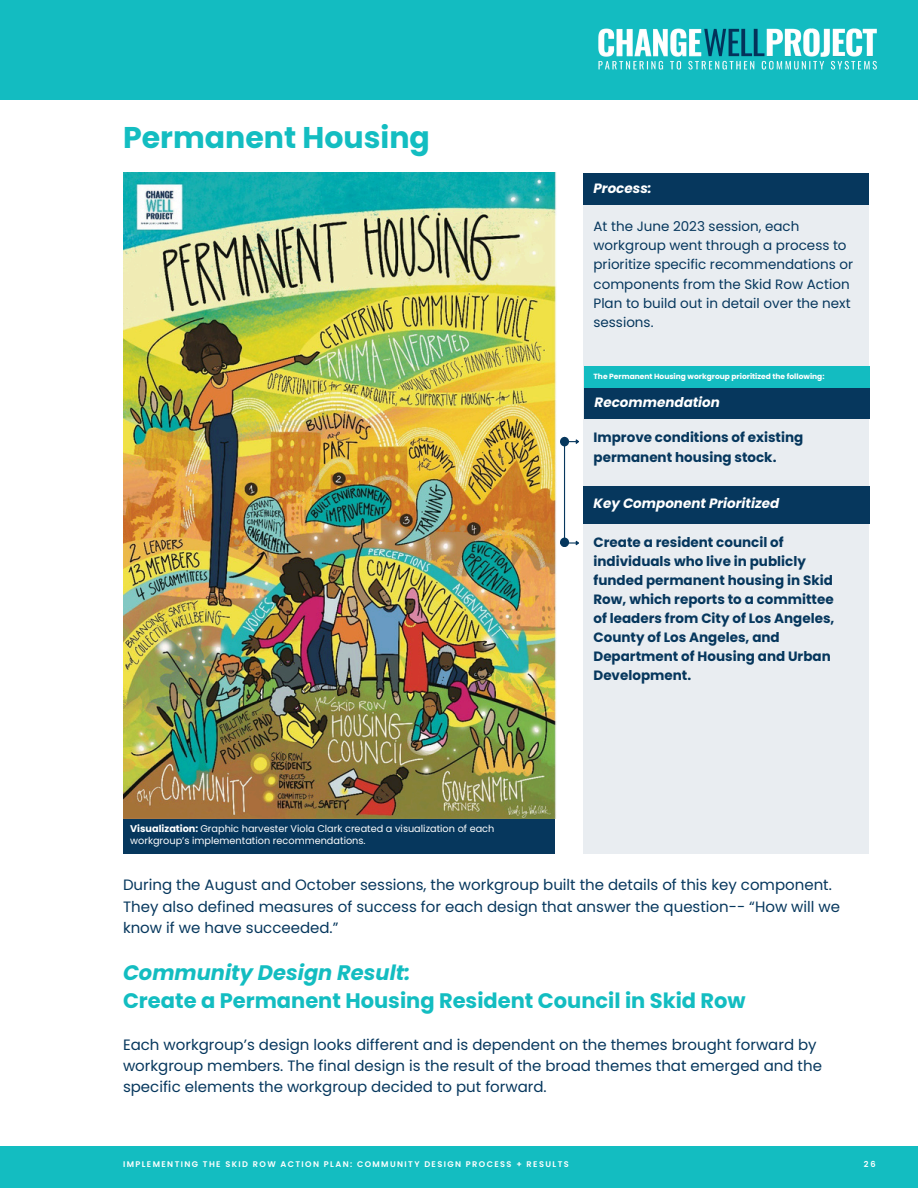
<style>
.page{position:relative;width:918px;height:1188px;background:#fff}
.page>*{position:absolute;margin:0;border:0;box-sizing:border-box;transform-origin:0 0}
.t1{font:700 30px "Poppins";color:#13bdc1}
.t2{font:700 21px/28.2px "Poppins";color:#13bdc1}
.t3{font:15px/21.3px "Poppins";color:#06375d}
.t4{font:700 13.5px/19.2px "Poppins";color:#06375d}
.t5{font:13.5px/19.2px "Poppins";color:#06375d}
.t6{font:italic 700 13.5px "Poppins";color:#fff}
.t7{font:9.75px/12.1px "Poppins";color:#fff}
.t8{font:600 8.25px "Poppins";letter-spacing:.17em;color:#fff}
.t9{font:700 7.5px "Poppins";color:#fff}
.s1{font-weight:700}
.s2{font-style:italic}
</style>
<div class="page">
<div style="left:0;top:0;width:918px;height:100px;background:#13bcc1"></div>
<img style="left:598px;top:28px;width:279px;height:42px">
<div style="left:0;top:1146px;width:918px;height:42px;background:#13bdc1"></div>
<div style="left:584px;top:173px;width:285px;height:681px;background:#e9edf1"></div>
<div style="left:584px;top:173px;width:285px;height:32px;background:#06375d"></div>
<div style="left:123px;top:729px;width:432px;height:125px;background:#06375d"></div>
<img style="left:123px;top:173px;width:433px;height:646px">
<div style="left:584px;top:388px;width:285px;height:31px;background:#06375d"></div>
<div style="left:583px;top:487px;width:286px;height:37px;background:#06375d"></div>
<div style="left:584px;top:366px;width:285px;height:22px;background:#13bcc1"></div>
<hr style="left:564px;top:437px;width:1px;height:105px;background:#06375d">
<svg style="left:560px;top:438px;width:19px;height:8px"></svg>
<svg style="left:561px;top:540px;width:18px;height:7px"></svg>
<div style="left:560px;top:538px;width:9px;height:9px;background:#06375d;border-radius:50%"></div>
<h3 class="t1" style="left:123px;top:116px;width:308px">Permanent Housing</h3>
<h4 class="t7" style="left:130px;top:823px;width:366px"><span class="s1">Visualization:</span> Graphic harvester Viola Clark created a visualization of each workgroup’s implementation recommendations.</h4>
<h3 class="t6" style="left:594px;top:179px;width:60px">Process:</h3>
<h3 class="t5" style="left:594px;top:217px;width:261px">At the June 2023 session, each workgroup went through a process to prioritize specific recommendations or components from the Skid Row Action<br>Plan to build out in detail over the next sessions.</h3>
<h6 class="t9" style="left:594px;top:371px;width:232px">The Permanent Housing workgroup prioritized the following:</h6>
<p class="t6" style="left:595px;top:393px;width:127px">Recommendation</p>
<h4 class="t4" style="left:594px;top:428px;width:211px">Improve conditions of existing permanent housing stock.</h4>
<h3 class="t6" style="left:594px;top:494px;width:187px">Key Component Prioritized</h3>
<h2 class="t4" style="left:594px;top:532px;width:242px">Create a resident council of individuals who live in publicly funded permanent housing in Skid<br>Row, which reports to a committee of leaders from City of Los Angeles,<br>County of Los Angeles, and<br>Department of Housing and Urban<br>Development.</h2>
<h4 class="t3" style="left:123px;top:874px;width:719px">During the August and October sessions, the workgroup built the details of this key component.<br>They also defined measures of success for each design that answer the question-- “How will we know if we have succeeded.”</h4>
<p class="t2" style="left:123px;top:959px;width:624px"><span class="s2">Community Design Result:<br></span>Create a Permanent Housing Resident Council in Skid Row</p>
<p class="t3" style="left:123px;top:1034px;width:701px">Each workgroup’s design looks different and is dependent on the themes brought forward by workgroup members. The final design is the result of the broad themes that emerged and the specific elements the workgroup decided to put forward.</p>
<p class="t8" style="left:123px;top:1159px;width:447px">IMPLEMENTING THE SKID ROW ACTION PLAN: COMMUNITY DESIGN PROCESS + RESULTS</p>
<h5 class="t8" style="left:864px;top:1159px;width:13px">26</h5>
</div>
